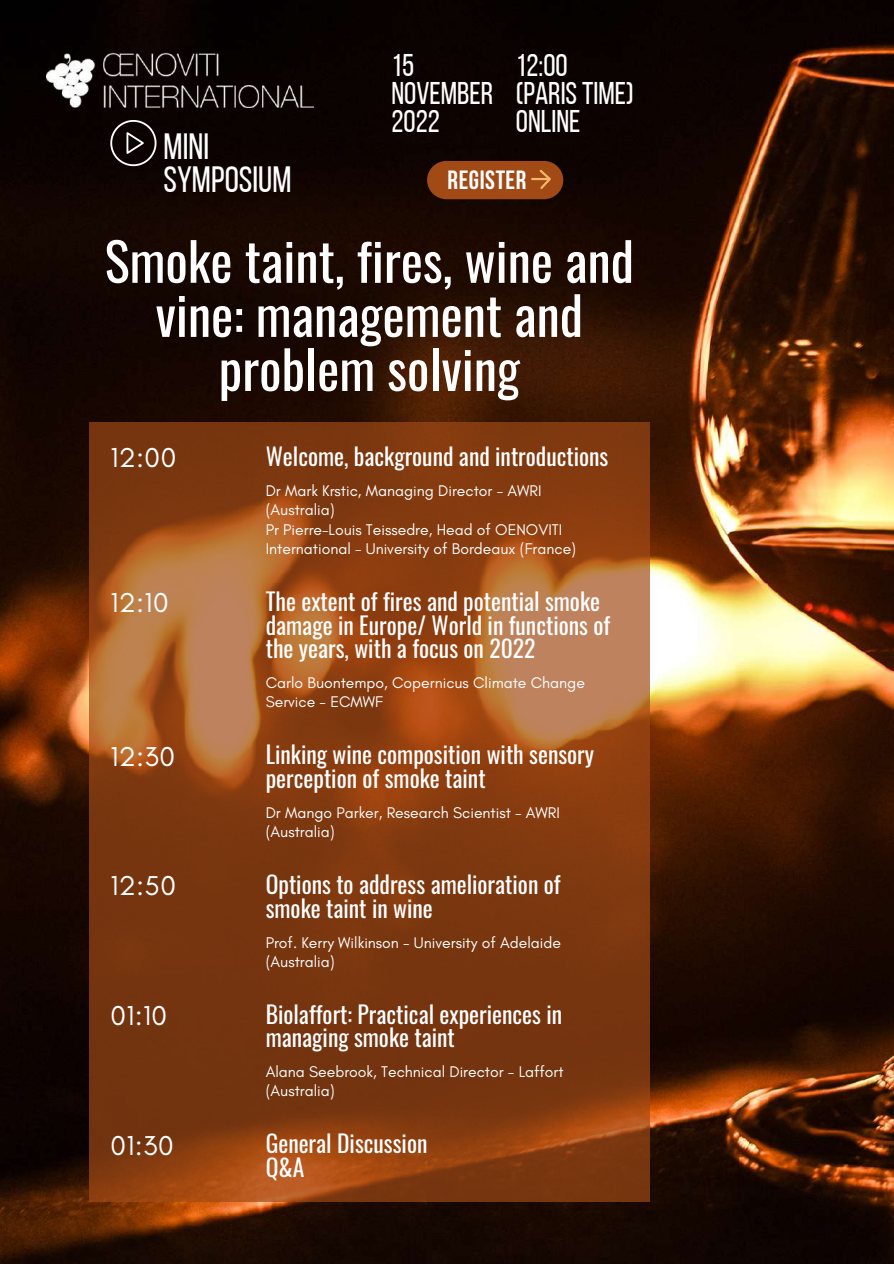
<style>
.page{position:relative;width:894px;height:1264px;background:#fff}
.page>*{position:absolute;margin:0;border:0;box-sizing:border-box;transform-origin:0 0}
.t1{font:52.65px/54px "Oswald";color:#fff;text-align:center}
.t2{font:36.45px/32.2px "Bebas Neue";color:#fff}
.t3{font:31.35px/27.8px "Bebas Neue";color:#fff}
.t4{font:27.75px "Glacial Indifference";letter-spacing:.02em;color:#fff}
.t5{font:700 26.25px "Bebas Neue";letter-spacing:.02em;color:#fff}
.t6{font:23.55px/23.7px "Oswald";color:#fff}
.t7{font:15.75px/19.2px "Glacial Indifference";color:#fff}
</style>
<div class="page">
<img style="left:0;top:0;width:893px;height:1263px">
<img style="left:46px;top:50px;width:267px;height:57px">
<svg style="left:110px;top:120px;width:46px;height:46px;background:#342d2b"></svg>
<svg style="left:89px;top:422px;width:560px;height:779px;background:#8b4418"></svg>
<div style="left:427px;top:161px;width:136px;height:38px;background:#a14a16;border-radius:19px"></div>
<svg style="left:531px;top:170px;width:19px;height:19px"></svg>
<h2 class="t2" style="left:163px;top:134px;width:129px">MINI<br>SYMPOSIUM</h2>
<h3 class="t3" style="left:391px;top:55px;width:103px">15<br>NOVEMBER<br>2022</h3>
<h3 class="t3" style="left:515px;top:55px;width:119px">12:00 (PARISTIME)<br>ONLINE</h3>
<h3 class="t5" style="left:447px;top:169px;width:80px">REGISTER</h3>
<h1 class="t1" style="left:105px;top:232px;width:530px">Smoke taint, fires, wine and vine: management and problem solving</h1>
<h3 class="t4" style="left:110px;top:441px;width:67px">12:00</h3>
<h3 class="t6" style="left:266px;top:444px;width:344px">Welcome, background and introductions</h3>
<p class="t7" style="left:266px;top:481px;width:312px">Dr Mark Krstic, Managing Director - AWRI (Australia)<br>Pr Pierre-Louis Teissedre, Head of OENOVITI International - University of Bordeaux (France)</p>
<h3 class="t4" style="left:110px;top:586px;width:60px">12:10</h3>
<h3 class="t6" style="left:266px;top:588px;width:346px">The extent of fires and potential smoke damage in Europe/ World in functions of the years, with a focus on 2022</h3>
<p class="t7" style="left:266px;top:673px;width:320px">Carlo Buontempo, Copernicus Climate Change<br>Service - ECMWF</p>
<h3 class="t4" style="left:110px;top:739px;width:66px">12:30</h3>
<h3 class="t6" style="left:266px;top:741px;width:330px">Linking wine composition with sensory perception of smoke taint</h3>
<p class="t7" style="left:266px;top:802px;width:296px">Dr Mango Parker, Research Scientist - AWRI (Australia)</p>
<h3 class="t4" style="left:110px;top:869px;width:67px">12:50</h3>
<h3 class="t6" style="left:266px;top:871px;width:296px">Options to address amelioration of smoke taint in wine</h3>
<p class="t7" style="left:266px;top:932px;width:296px">Prof. Kerry Wilkinson - University of Adelaide (Australia)</p>
<h3 class="t4" style="left:110px;top:998px;width:58px">01:10</h3>
<h3 class="t6" style="left:266px;top:1001px;width:298px">Biolaffort: Practical experiences in managing smoke taint</h3>
<p class="t7" style="left:266px;top:1062px;width:299px">Alana Seebrook, Technical Director - Laffort (Australia)</p>
<h3 class="t4" style="left:110px;top:1128px;width:65px">01:30</h3>
<h3 class="t6" style="left:266px;top:1130px;width:163px">General Discussion<br>Q&amp;A</h3>
</div>
